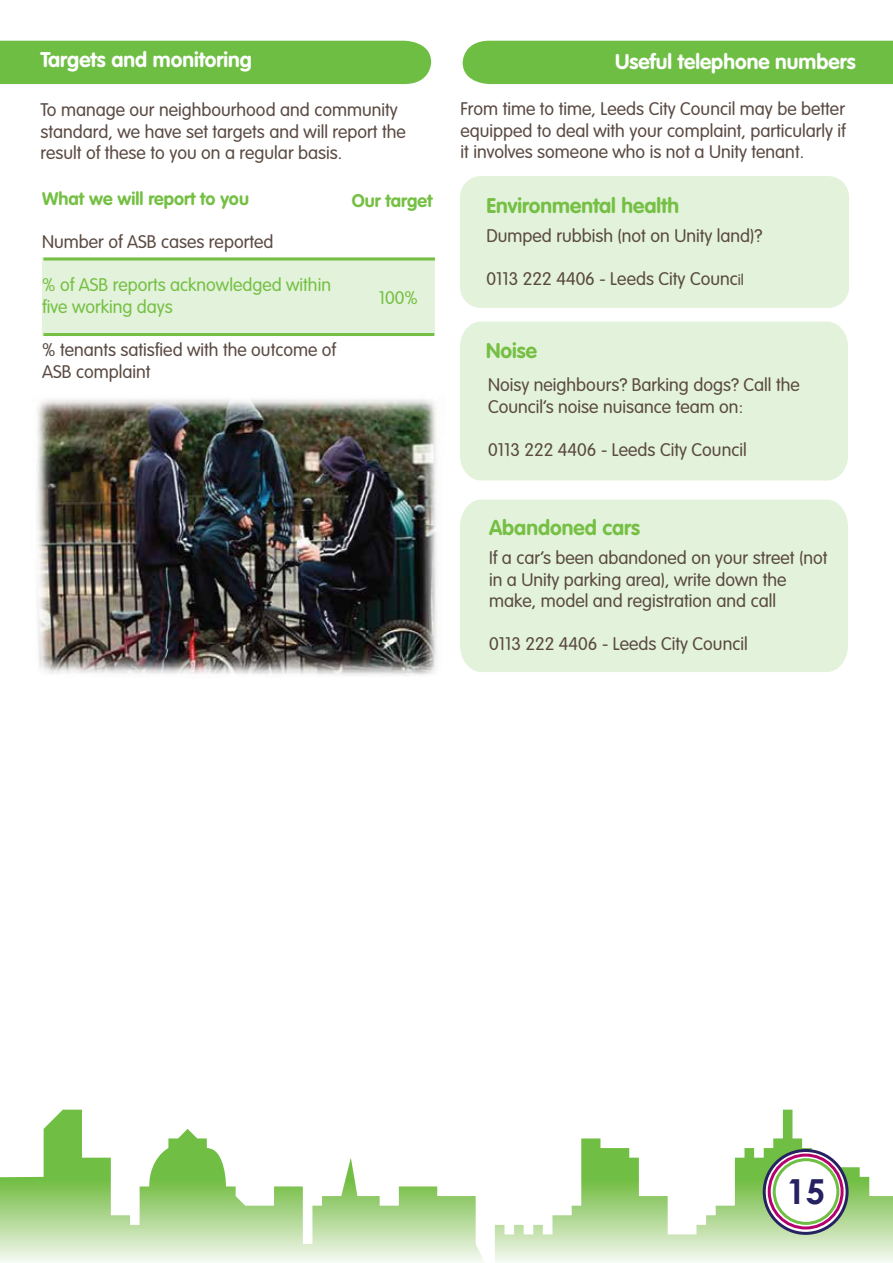
<style>
.page{position:relative;width:893px;height:1263px;background:#fff}
.page>*{position:absolute;margin:0;border:0;box-sizing:border-box;transform-origin:0 0}
.t1{font:700 34.5px "Century Gothic";color:#262262}
.t2{font:700 21px "VAG Rounded Std";color:#fff}
.t3{font:700 21px "VAG Rounded Std";color:#75c044}
.t4{font:300 18px/21.6px "VAG Rounded Std";color:#5a4a42}
.t5{font:300 18px/21.6px "VAG Rounded Std";color:#75c044}
.t6{font:700 18px "VAG Rounded Std";color:#75c044}
.s1{font-size:15px}
</style>
<div class="page">
<div style="left:460px;top:322px;width:388px;height:159px;background:#e3f2da"></div>
<div style="left:460px;top:500px;width:388px;height:172px;background:#e3f2da"></div>
<div style="left:42px;top:257px;width:392px;height:78px;background:#e3f2da"></div>
<div style="left:0;top:41px;width:431px;height:43px;background:#6fbe44"></div>
<div style="left:460px;top:176px;width:389px;height:132px;background:#e3f2da;border-radius:21px"></div>
<svg style="left:0;top:1110px;width:893px;height:152px"></svg>
<svg style="left:764px;top:1150px;width:83px;height:83px"></svg>
<div style="left:763px;top:1149px;width:86px;height:86px;border:3px solid #262262;border-radius:50%"></div>
<svg style="left:769px;top:1155px;width:73px;height:73px"></svg>
<div style="left:768px;top:1153px;width:76px;height:76px;border:3px solid #b6006d;border-radius:50%"></div>
<div style="left:773px;top:1158px;width:66px;height:67px;border:3px solid #6fbe44;border-radius:50%"></div>
<img style="left:37px;top:399px;width:400px;height:277px">
<hr style="left:44px;top:257px;width:391px;height:3px;background:#75c044">
<div style="left:463px;top:41px;width:430px;height:43px;background:#6fbe44"></div>
<hr style="left:43px;top:333px;width:391px;height:3px;background:#75c044">
<p class="t2" style="left:40px;top:47px;width:213px">Targets and monitoring</p>
<p class="t4" style="left:40px;top:99px;width:367px">To manage our neighbourhood and community standard, we have set targets and will report the result of these to you on a regular basis.</p>
<p class="t2" style="left:615px;top:49px;width:242px">Useful telephone numbers</p>
<p class="t4" style="left:461px;top:98px;width:387px;text-align:justify">From time to time, Leeds City Council may be better equipped to deal with your complaint, particularly if it involves someone who is not a Unity tenant.</p>
<p class="t6" style="left:42px;top:188px;width:208px">What we will report to you</p>
<p class="t4" style="left:42px;top:232px;width:233px">Number of ASB cases reported</p>
<p class="t5" style="left:42px;top:275px;width:290px">% of ASB reports acknowledged within five working days</p>
<p class="t4" style="left:42px;top:340px;width:296px">% tenants satisfied with the outcome of<br>ASB complaint</p>
<p class="t6" style="left:352px;top:190px;width:82px">Our target</p>
<p class="t5" style="left:379px;top:287px;width:40px">100%</p>
<p class="t3" style="left:486px;top:193px;width:194px">Environmental health</p>
<p class="t4" style="left:486px;top:225px;width:278px">Dumped rubbish (not on Unity land)?</p>
<p class="t4" style="left:486px;top:268px;width:259px">0113 222 4406 - Leeds City Counc<span class="s1">il</span></p>
<p class="t3" style="left:486px;top:338px;width:52px">Noise</p>
<p class="t4" style="left:488px;top:375px;width:313px">Noisy neighbours? Barking dogs? Call the<br>Council’s noise nuisance team on:</p>
<p class="t4" style="left:488px;top:440px;width:260px">0113 222 4406 - Leeds City Council</p>
<p class="t3" style="left:489px;top:515px;width:153px">Abandoned cars</p>
<p class="t4" style="left:489px;top:548px;width:340px">If a car’s been abandoned on your street (not in a Unity parking area), write down the make, model and registration and call</p>
<p class="t4" style="left:489px;top:634px;width:260px">0113 222 4406 - Leeds City Council</p>
<h1 class="t1" style="left:787px;top:1165px;width:40px">15</h1>
</div>
